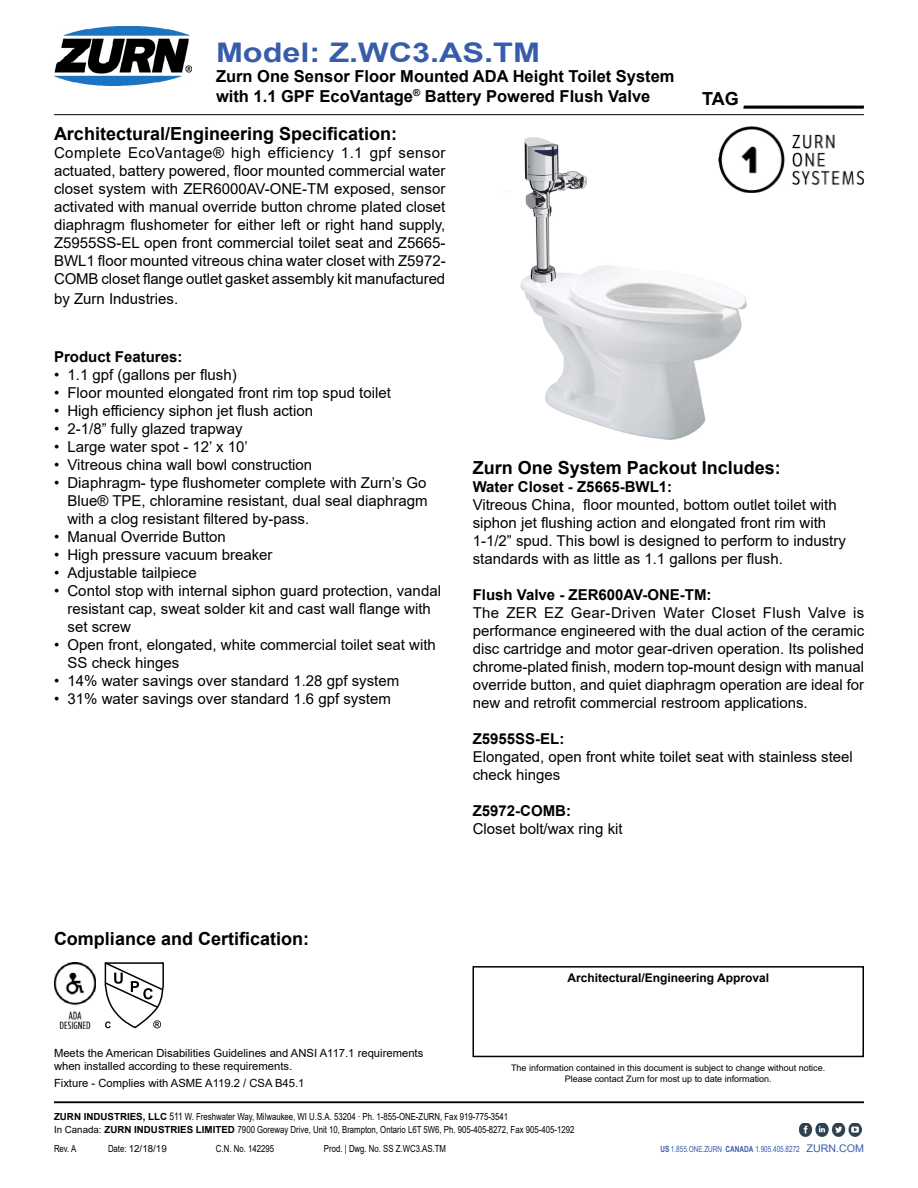
<style>
.page{position:relative;width:918px;height:1188px;background:#fff}
.page>*{position:absolute;margin:0;border:0;box-sizing:border-box;transform-origin:0 0}
.t1{font:700 27px "Arial";color:#375daa;scale:1.2 1}
.t2{font:700 18px "Arial";color:#000}
.t3{font:700 16.5px/19.8px "Arial";color:#000}
.t4{font:15px/18px "Arial";color:#000}
.t5{font:700 15px "Arial";color:#000}
.t6{font:700 12px "Arial";color:#000}
.t7{font:11.25px/13.5px "Arial";color:#000}
.t8{font:9.75px/13.4px "Arial";color:#000;scale:.8 1}
.t9{font:9px/10.8px "Arial";color:#000;text-align:center}
.t10{font:8.4px "Arial Narrow";color:#375daa;scale:.93 1}
.s1{font-weight:700}
.s2{font-size:10.5px}
</style>
<div class="page">
<hr style="left:54px;top:114px;width:810px;height:1px;background:#000">
<img style="left:54px;top:27px;width:137px;height:59px">
<hr style="left:744px;top:106px;width:120px;height:1px;background:#000">
<hr style="left:54px;top:1102px;width:810px;height:1px;background:#000">
<img style="left:799px;top:1123px;width:62px;height:14px">
<img style="left:507px;top:126px;width:246px;height:314px">
<div style="left:472px;top:966px;width:392px;height:91px;border:2px solid #000"></div>
<img style="left:718px;top:127px;width:146px;height:65px">
<img style="left:54px;top:962px;width:42px;height:66px">
<svg style="left:104px;top:962px;width:60px;height:67px"></svg>
<h1 class="t1" style="left:216px;top:33px;width:271px">Model: Z.WC3.AS.TM</h1>
<p class="t3" style="left:216px;top:66px;width:460px">Zurn One Sensor Floor Mounted ADA Height Toilet System with 1.1 GPF EcoVantage<sup>®</sup> Battery Powered Flush Valve</p>
<p class="t2" style="left:54px;top:121px;width:345px">Architectural/Engineering Specification:</p>
<p class="t4" style="left:54px;top:143px;width:393px;text-align:justify">Complete EcoVantage® high efficiency 1.1 gpf sensor actuated, battery powered, floor mounted commercial water closet system with ZER6000AV-ONE-TM exposed, sensor activated with manual override button chrome plated closet diaphragm flushometer for either left or right hand supply, Z5955SS-EL open front commercial toilet seat and Z5665- BWL1 floor mounted vitreous china water closet with Z5972- COMB closet flange outlet gasket assembly kit manufactured</p>
<p class="t4" style="left:54px;top:289px;width:126px">by Zurn Industries.</p>
<p class="t2" style="left:702px;top:86px;width:163px">TAG ____________</p>
<p class="t5" style="left:54px;top:346px;width:130px">Product Features:</p>
<p class="t4" style="left:54px;top:365px;width:184px">• 1.1 gpf (gallons per flush)</p>
<p class="t4" style="left:54px;top:383px;width:338px">• Floor mounted elongated front rim top spud toilet</p>
<p class="t4" style="left:54px;top:401px;width:261px">• High efficiency siphon jet flush action</p>
<p class="t4" style="left:54px;top:419px;width:190px">• 2-1/8” fully glazed trapway</p>
<p class="t4" style="left:54px;top:437px;width:195px">• Large water spot - 12’ x 10’</p>
<p class="t4" style="left:54px;top:455px;width:260px">• Vitreous china wall bowl construction</p>
<p class="t4" style="left:68px;top:473px;width:362px;text-align:justify;text-indent:-14px">• Diaphragm- type flushometer complete with Zurn’s Go Blue® TPE, chloramine resistant, dual seal diaphragm with a clog resistant filtered by-pass.</p>
<p class="t4" style="left:54px;top:527px;width:173px">• Manual Override Button</p>
<p class="t4" style="left:54px;top:545px;width:220px">• High pressure vacuum breaker</p>
<p class="t4" style="left:54px;top:563px;width:144px">• Adjustable tailpiece</p>
<p class="t4" style="left:68px;top:581px;width:375px;text-indent:-14px">• Contol stop with internal siphon guard protection, vandal resistant cap, sweat solder kit and cast wall flange with set screw</p>
<p class="t4" style="left:68px;top:635px;width:370px;text-indent:-14px">• Open front, elongated, white commercial toilet seat with<br>SS check hinges</p>
<p class="t4" style="left:54px;top:671px;width:347px">• 14% water savings over standard 1.28 gpf system</p>
<p class="t4" style="left:54px;top:689px;width:338px">• 31% water savings over standard 1.6 gpf system</p>
<p class="t2" style="left:473px;top:455px;width:310px">Zurn One System Packout Includes:</p>
<p class="t5" style="left:473px;top:476px;width:201px">Water Closet - Z5665-BWL1:</p>
<p class="t4" style="left:473px;top:495px;width:375px">Vitreous China, floor mounted, bottom outlet toilet with siphon jet flushing action and elongated front rim with 1-1/2” spud. This bowl is designed to perform to industry standards with as little as 1.1 gallons per flush.</p>
<p class="t5" style="left:473px;top:584px;width:240px">Flush Valve - ZER600AV-ONE-TM:</p>
<p class="t4" style="left:473px;top:603px;width:393px;text-align:justify">The ZER EZ Gear-Driven Water Closet Flush Valve is performance engineered with the dual action of the ceramic disc cartridge and motor gear-driven operation. Its polished chrome-plated finish, modern top-mount design with manual override button, and quiet diaphragm operation are ideal for new and retrofit commercial restroom applications.</p>
<p class="t5" style="left:473px;top:728px;width:93px">Z5955SS-EL:</p>
<p class="t4" style="left:473px;top:747px;width:382px">Elongated, open front white toilet seat with stainless steel check hinges</p>
<p class="t5" style="left:473px;top:800px;width:100px">Z5972-COMB:</p>
<p class="t4" style="left:473px;top:819px;width:152px">Closet bolt/wax ring kit</p>
<p class="t2" style="left:54px;top:926px;width:257px">Compliance and Certification:</p>
<p class="t7" style="left:54px;top:1046px;width:371px">Meets the American Disabilities Guidelines and ANSI A117.1 requirements when installed according to these requirements.</p>
<p class="t7" style="left:54px;top:1076px;width:252px">Fixture - Complies with ASME A119.2 / CSA B45.1</p>
<p class="t6" style="left:567px;top:969px;width:203px">Architectural/Engineering Approval</p>
<p class="t9" style="left:511px;top:1063px;width:316px">The information contained in this document is subject to change without notice.<br>Please contact Zurn for most up to date information.</p>
<p class="t8" style="left:54px;top:1110px;width:652px"><span class="s1">ZURN INDUSTRIES, LLC</span> <span class="s2">511</span> W. Freshwater Way, Milwaukee, WI U.S.A. 53204 · Ph. 1-855-ONE-ZURN, Fax 919-775-3541<br>In Canada: <span class="s1">ZURN INDUSTRIES LIMITED</span> 7900 Goreway Drive, Unit 10, Brampton, Ontario L6T 5W6, Ph. 905-405-8272, Fax 905-405-1292</p>
<p class="t8" style="left:54px;top:1142px;width:30px">Rev. A</p>
<p class="t8" style="left:108px;top:1142px;width:75px">Date: 12/18/19</p>
<p class="t8" style="left:216px;top:1142px;width:74px">C.N. No. 142295</p>
<p class="t8" style="left:324px;top:1142px;width:154px">Prod. | Dwg. No. SS Z.WC3.AS.TM</p>
<p class="t10" style="left:660px;top:1143px;width:221px"><span class="s1">US</span> 1.855.ONE.ZURN <span class="s1">CANADA</span> 1.905.405.8272 <span class="s2">ZURN.COM</span></p>
</div>
